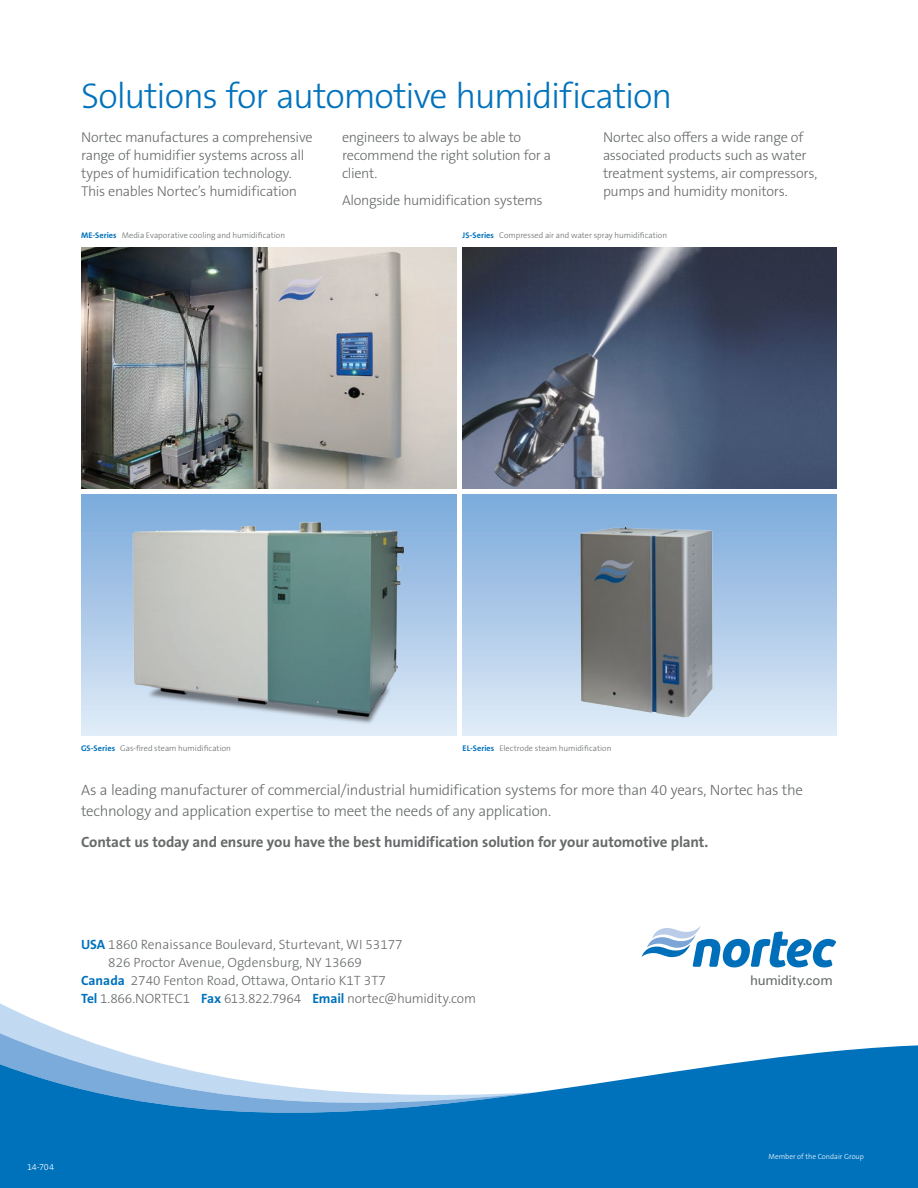
<style>
.page{position:relative;width:918px;height:1188px;background:#fff}
.page>*{position:absolute;margin:0;border:0;box-sizing:border-box;transform-origin:0 0}
.TS_Head_1{font:300 36px "The Sans B W3";letter-spacing:-.03em;color:#0072bc}
.HBTS_Bullet_Text_-_A{font:300 15px/21px "The Sans B W3";letter-spacing:-.02em;color:#676a6a}
.HBTS_Bullet_Text_-_A-2{font:700 15px "The Sans B W7";letter-spacing:-.01em;color:#676a6a}
.DC_Paragraph_Text{font:300 14.25px/18px "The Sans B W3";letter-spacing:-.02em;color:#676a6a}
.t1{font:300 13.5px/18px "The Sans B W3";color:#676a6a}
.t2{font:13.35px "Univers";letter-spacing:-.025em;color:#676a6a}
.t3{font:300 9px "The Sans B W3";color:#fff}
.HBTS_caption{font:300 8.25px "The Sans B W3";color:#676a6a}
.t4{font:300 7.5px "The Sans B W3";color:#fff}
.s1{font-family:"The Sans B W7";font-weight:700;color:#0072bc}
</style>
<div class="page">
<svg style="left:0;top:1003px;width:51px;height:24px"></svg>
<svg style="left:0;top:1027px;width:96px;height:17px;fill:#c1daf1"></svg>
<svg style="left:0;top:1044px;width:918px;height:144px;fill:#0072bc"></svg>
<svg style="left:642px;top:926px;width:194px;height:41px"></svg>
<img style="left:81px;top:248px;width:376px;height:240px">
<img style="left:463px;top:248px;width:374px;height:240px">
<div style="left:81px;top:494px;width:376px;height:241px;background:linear-gradient(to bottom,#7ba9db,#e0ebf7)"></div>
<img style="left:98px;top:494px;width:342px;height:241px">
<div style="left:463px;top:494px;width:373px;height:241px;background:linear-gradient(to bottom,#7ba9db,#e0ebf7)"></div>
<img style="left:548px;top:506px;width:187px;height:229px">
<p class="TS_Head_1" style="left:81px;top:72px;width:593px">Solutions for automotive humidification</p>
<p class="DC_Paragraph_Text" style="left:81px;top:129px;width:233px">Nortec manufactures a comprehensive range of humidifier systems across all types of humidification technology.<br>This enables Nortec’s humidification</p>
<p class="HBTS_caption" style="left:463px;top:230px;width:206px"><span class="s1">JS-Series</span> Compressed air and water spray humidification</p>
<p class="DC_Paragraph_Text" style="left:603px;top:129px;width:216px">Nortec also offers a wide range of associated products such as water treatment systems, air compressors, pumps and humidity monitors.</p>
<p class="DC_Paragraph_Text" style="left:342px;top:129px;width:211px">engineers to always be able to recommend the right solution for a client.</p>
<p class="DC_Paragraph_Text" style="left:342px;top:191px;width:202px">Alongside humidification systems</p>
<p class="HBTS_caption" style="left:81px;top:230px;width:206px"><span class="s1">ME-Series</span> Media Evaporative cooling and humidification</p>
<p class="HBTS_caption" style="left:81px;top:743px;width:152px"><span class="s1">GS-Series</span> Gas-fired steam humidification</p>
<p class="HBTS_caption" style="left:463px;top:743px;width:150px"><span class="s1">EL-Series</span> Electrode steam humidification</p>
<p class="HBTS_Bullet_Text_-_A" style="left:81px;top:780px;width:724px">As a leading manufacturer of commercial/industrial humidification systems for more than 40 years, Nortec has the technology and application expertise to meet the needs of any application.</p>
<p class="HBTS_Bullet_Text_-_A-2" style="left:81px;top:832px;width:629px">Contact us today and ensure you have the best humidification solution for your automotive plant.</p>
<p class="t1" style="left:108px;top:935px;width:296px;text-indent:-27px"><span class="s1">USA</span> 1860 Renaissance Boulevard, Sturtevant, WI 53177<br>826 Proctor Avenue, Ogdensburg, NY 13669</p>
<p class="t1" style="left:81px;top:971px;width:306px"><span class="s1">Canada</span> 2740 Fenton Road, Ottawa, Ontario K1T 3T7</p>
<p class="t1" style="left:81px;top:989px;width:397px"><span class="s1">Tel</span> 1.866.NORTEC1 <span class="s1">Fax</span> 613.822.7964 <span class="s1">Email</span> nortec@humidity.com</p>
<p class="t2" style="left:750px;top:972px;width:84px">humidity.com</p>
<p class="t3" style="left:27px;top:1161px;width:28px">14-704</p>
<p class="t4" style="left:769px;top:1152px;width:97px">Member of the Condair Group</p>
</div>
